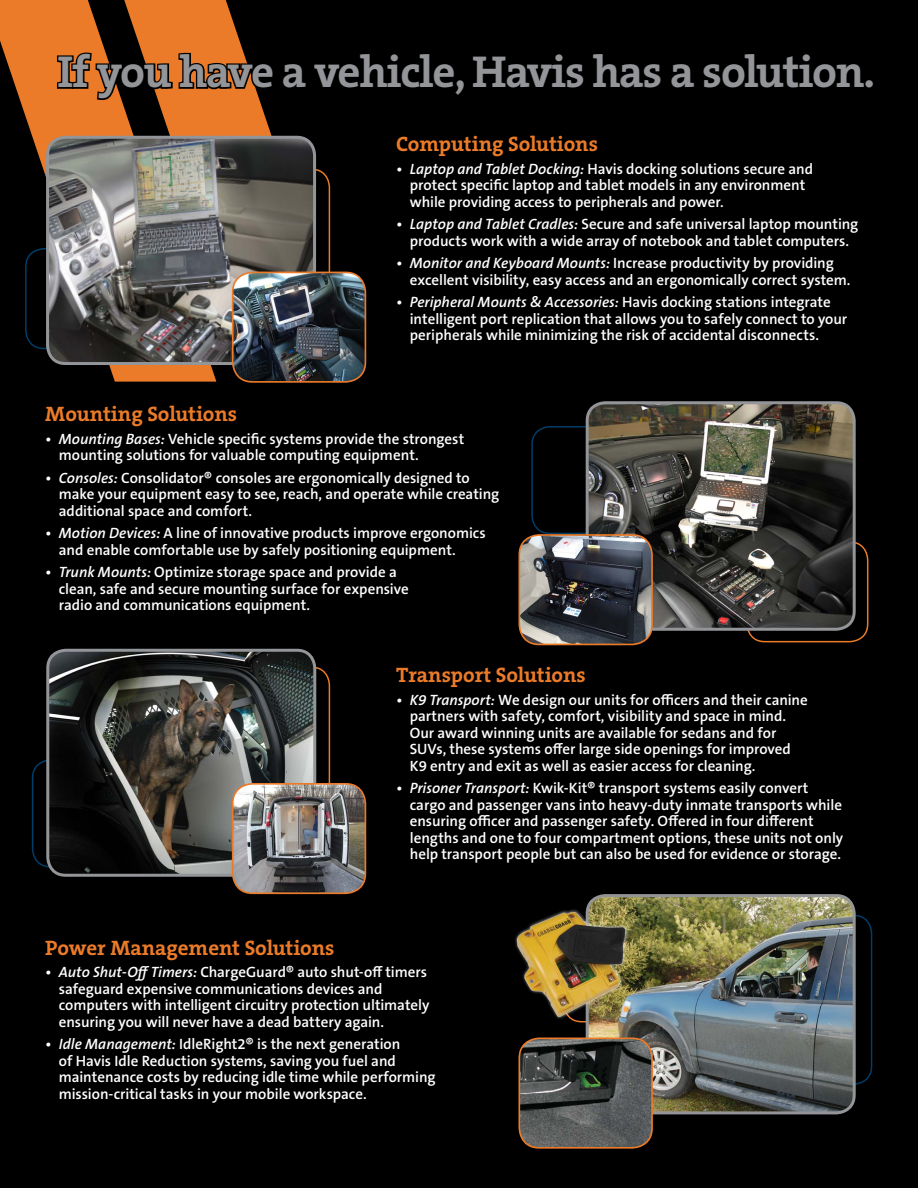
<style>
.page{position:relative;width:918px;height:1188px;background:#000}
.page>*{position:absolute;margin:0;border:0;box-sizing:border-box;transform-origin:0 0}
.t1{font:700 45px "The Serif B W7";letter-spacing:-.025em;color:#939598}
.t2{font:700 21px "The Serif B W7";color:#eb7b28}
.t3{font:600 15px/16.5px "The Sans B W6";color:#fff}
.s1{font-style:italic}
</style>
<div class="page">
<svg style="left:0;top:0;width:303px;height:382px"></svg>
<div style="left:531px;top:426px;width:170px;height:108px;border:2px solid #003e69;border-radius:18px"></div>
<div style="left:25px;top:248px;width:122px;height:101px;border:2px solid #003e69;border-radius:18px"></div>
<div style="left:746px;top:541px;width:122px;height:101px;border:2px solid #eb7b28;border-radius:18px"></div>
<svg style="left:55px;top:51px;width:248px;height:51px"></svg>
<div style="left:864px;top:79px;width:11px;height:10px;border:3px solid #000;border-radius:50%"></div>
<img style="left:590px;top:898px;width:264px;height:215px">
<div style="left:586px;top:894px;width:270px;height:220px;border:3px solid #939598;border-radius:18px"></div>
<img style="left:48px;top:137px;width:267px;height:227px">
<div style="left:46px;top:136px;width:270px;height:229px;border:3px solid #939598;border-radius:18px"></div>
<img style="left:587px;top:405px;width:265px;height:222px">
<div style="left:586px;top:401px;width:270px;height:230px;border:3px solid #939598;border-radius:18px"></div>
<img style="left:50px;top:650px;width:265px;height:223px">
<div style="left:46px;top:649px;width:270px;height:228px;border:3px solid #939598;border-radius:18px"></div>
<img style="left:233px;top:784px;width:132px;height:109px">
<div style="left:232px;top:783px;width:134px;height:111px;border:2px solid #eb7b28;border-radius:20px"></div>
<img style="left:519px;top:1038px;width:133px;height:110px">
<div style="left:519px;top:1038px;width:134px;height:111px;border:2px solid #eb7b28;border-radius:20px"></div>
<img style="left:233px;top:272px;width:132px;height:110px">
<div style="left:232px;top:272px;width:134px;height:111px;border:2px solid #eb7b28;border-radius:20px"></div>
<img style="left:519px;top:535px;width:133px;height:109px">
<div style="left:519px;top:534px;width:134px;height:111px;border:2px solid #eb7b28;border-radius:20px"></div>
<img style="left:515px;top:894px;width:124px;height:141px">
<h1 class="t1" style="left:57px;top:42px;width:819px">If you have a vehicle, Havis has a solution.</h1>
<h2 class="t2" style="left:396px;top:130px;width:203px">Computing Solutions</h2>
<p class="t3" style="left:410px;top:161px;width:405px;text-indent:-14px"><span class="s1">• Laptop and Tablet Docking:</span> Havis docking solutions secure and protect specific laptop and tablet models in any environment while providing access to peripherals and power.</p>
<p class="t3" style="left:396px;top:216px;width:464px;text-align:center"><span class="s1">• Laptop and Tablet Cradles:</span> Secure and safe universal laptop mounting products work with a wide array of notebook and tablet computers.</p>
<p class="t3" style="left:410px;top:255px;width:442px;text-indent:-14px"><span class="s1">• Monitor and Keyboard Mounts:</span> Increase productivity by providing excellent visibility, easy access and an ergonomically correct system.</p>
<p class="t3" style="left:410px;top:294px;width:439px;text-indent:-14px"><span class="s1">• Peripheral Mounts &amp; Accessories:</span> Havis docking stations integrate intelligent port replication that allows you to safely connect to your peripherals while minimizing the risk of accidental disconnects.</p>
<h2 class="t2" style="left:45px;top:400px;width:193px">Mounting Solutions</h2>
<p class="t3" style="left:59px;top:430px;width:407px;text-indent:-14px"><span class="s1">• Mounting Bases:</span> Vehicle specific systems provide the strongest mounting solutions for valuable computing equipment.</p>
<p class="t3" style="left:59px;top:469px;width:442px;text-indent:-14px"><span class="s1">• Consoles:</span> Consolidator® consoles are ergonomically designed to make your equipment easy to see, reach, and operate while creating additional space and comfort.</p>
<p class="t3" style="left:59px;top:525px;width:429px;text-indent:-14px"><span class="s1">• Motion Devices:</span> A line of innovative products improve ergonomics and enable comfortable use by safely positioning equipment.</p>
<p class="t3" style="left:59px;top:564px;width:352px;text-indent:-14px"><span class="s1">• Trunk Mounts:</span> Optimize storage space and provide a clean, safe and secure mounting surface for expensive radio and communications equipment.</p>
<h2 class="t2" style="left:396px;top:661px;width:191px">Transport Solutions</h2>
<p class="t3" style="left:410px;top:691px;width:400px;text-indent:-14px"><span class="s1">• K9 Transport:</span> We design our units for officers and their canine partners with safety, comfort, visibility and space in mind.<br>Our award winning units are available for sedans and for SUVs, these systems offer large side openings for improved K9 entry and exit as well as easier access for cleaning.</p>
<p class="t3" style="left:410px;top:780px;width:435px;text-indent:-14px"><span class="s1">• Prisoner Transport:</span> Kwik-Kit® transport systems easily convert cargo and passenger vans into heavy-duty inmate transports while ensuring officer and passenger safety. Offered in four different lengths and one to four compartment options, these units not only help transport people but can also be used for evidence or storage.</p>
<h2 class="t2" style="left:45px;top:934px;width:291px">Power Management Solutions</h2>
<p class="t3" style="left:59px;top:964px;width:372px;text-indent:-14px"><span class="s1">• Auto Shut-OffTimers:</span> ChargeGuard® auto shut-off timers safeguard expensive communications devices and computers with intelligent circuitry protection ultimately ensuring you will never have a dead battery again.</p>
<p class="t3" style="left:59px;top:1036px;width:378px;text-indent:-14px"><span class="s1">• Idle Management:</span> IdleRight2® is the next generation<br>of Havis Idle Reduction systems, saving you fuel and maintenance costs by reducing idle time while performing mission-critical tasks in your mobile workspace.</p>
</div>
